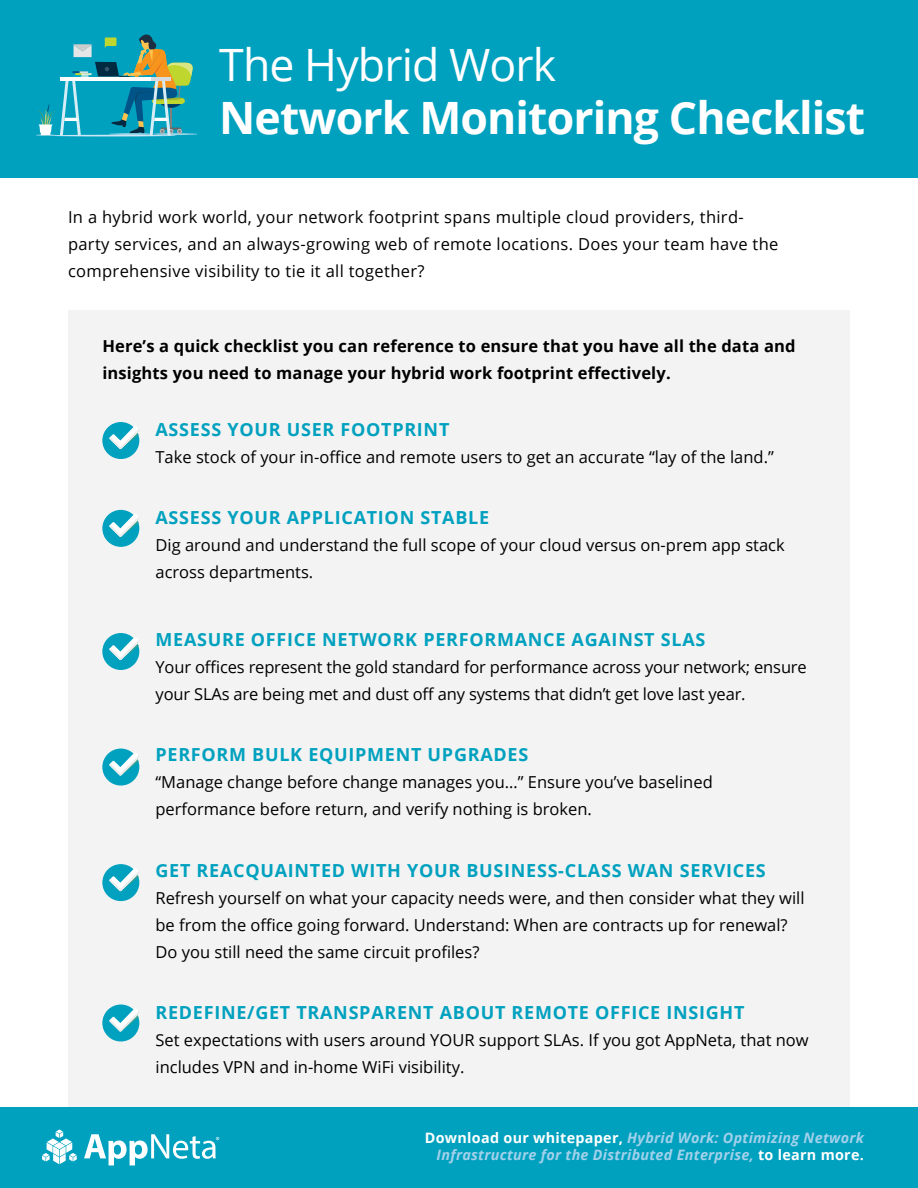
<style>
.page{position:relative;width:918px;height:1188px;background:#fff}
.page>*{position:absolute;margin:0;border:0;box-sizing:border-box;transform-origin:0 0}
.t1{font:700 44.55px "Open Sans";letter-spacing:-.02em;color:#fff}
.t2{font:44.55px "Open Sans";letter-spacing:-.02em;color:#fff}
.t3{font:700 18px "Open Sans";letter-spacing:.04em;color:#00a1bf}
.t4{font:16.5px/27px "Open Sans";color:#000}
.t5{font:16.5px/27px "Open Sans";letter-spacing:.02em;color:#000}
.t6{font:700 16.5px/27px "Open Sans";letter-spacing:.01em;color:#000}
.t7{font:italic 700 14.4px/17.2px "Open Sans";letter-spacing:.02em;color:#a3d1eb;text-align:right}
.s1{font-style:normal;color:#fff}
</style>
<div class="page">
<div style="left:0;top:0;width:918px;height:177px;background:#00a1bf"></div>
<svg style="left:36px;top:34px;width:162px;height:102px"></svg>
<hr style="left:60px;top:77px;width:111px;height:4px;background:#fff">
<hr style="left:151px;top:77px;width:20px;height:4px;background:#d6d9de">
<hr style="left:64px;top:118px;width:14px;height:3px;background:#fff">
<hr style="left:154px;top:118px;width:14px;height:3px;background:#fff">
<div style="left:68px;top:310px;width:782px;height:878px;background:#f3f3f3"></div>
<div style="left:0;top:1107px;width:918px;height:81px;background:#00a1bf"></div>
<div style="left:102px;top:422px;width:37px;height:37px;background:#00a1bf;border-radius:50%"></div>
<svg style="left:109px;top:426px;width:31px;height:23px"></svg>
<div style="left:102px;top:510px;width:37px;height:37px;background:#00a1bf;border-radius:50%"></div>
<svg style="left:109px;top:513px;width:31px;height:24px"></svg>
<div style="left:102px;top:633px;width:37px;height:37px;background:#00a1bf;border-radius:50%"></div>
<svg style="left:109px;top:637px;width:31px;height:23px"></svg>
<div style="left:102px;top:749px;width:37px;height:37px;background:#00a1bf;border-radius:50%"></div>
<svg style="left:109px;top:752px;width:31px;height:24px"></svg>
<div style="left:102px;top:864px;width:37px;height:37px;background:#00a1bf;border-radius:50%"></div>
<svg style="left:109px;top:868px;width:31px;height:23px"></svg>
<div style="left:102px;top:1005px;width:37px;height:37px;background:#00a1bf;border-radius:50%"></div>
<svg style="left:109px;top:1008px;width:31px;height:24px"></svg>
<svg style="left:42px;top:1130px;width:35px;height:34px"></svg>
<svg style="left:84px;top:1134px;width:135px;height:31px"></svg>
<h1 class="t2" style="left:219px;top:34px;width:339px">The Hybrid Work</h1>
<h1 class="t1" style="left:219px;top:86px;width:647px">Network Monitoring Checklist</h1>
<p class="t5" style="left:68px;top:203px;width:712px">In a hybrid work world, your network footprint spans multiple cloud providers, third&shy;party services, and an always-growing web of remote locations. Does your team have the comprehensive visibility to tie it all together?</p>
<p class="t6" style="left:102px;top:332px;width:695px">Here’s a quick checklist you can reference to ensure that you have all the data and insights you need to manage your hybrid work footprint effectively.</p>
<p class="t3" style="left:156px;top:417px;width:295px">ASSESS YOUR USER FOOTPRINT</p>
<p class="t4" style="left:156px;top:443px;width:620px">Take stock of your in-office and remote users to get an accurate “lay of the land.”</p>
<p class="t3" style="left:156px;top:505px;width:335px">ASSESS YOUR APPLICATION STABLE</p>
<p class="t4" style="left:156px;top:531px;width:631px">Dig around and understand the full scope of your cloud versus on-prem app stack across departments.</p>
<p class="t3" style="left:156px;top:627px;width:551px">MEASURE OFFICE NETWORK PERFORMANCE AGAINST SLAS</p>
<p class="t4" style="left:156px;top:653px;width:653px">Your offices represent the gold standard for performance across your network; ensure your SLAs are being met and dust off any systems that didn’t get love last year.</p>
<p class="t3" style="left:156px;top:742px;width:374px">PERFORM BULK EQUIPMENT UPGRADES</p>
<p class="t4" style="left:156px;top:768px;width:559px">“Manage change before change manages you…” Ensure you’ve baselined performance before return, and verify nothing is broken.</p>
<p class="t3" style="left:156px;top:858px;width:612px">GET REACQUAINTED WITH YOUR BUSINESS-CLASS WAN SERVICES</p>
<p class="t4" style="left:156px;top:884px;width:651px">Refresh yourself on what your capacity needs were, and then consider what they will be from the office going forward. Understand: When are contracts up for renewal?<br>Do you still need the same circuit profiles?</p>
<p class="t3" style="left:156px;top:1000px;width:590px">REDEFINE/GET TRANSPARENT ABOUT REMOTE OFFICE INSIGHT</p>
<p class="t4" style="left:156px;top:1026px;width:655px">Set expectations with users around YOUR support SLAs. If you got AppNeta, that now includes VPN and in-home WiFi visibility.</p>
<p class="t7" style="left:425px;top:1128px;width:441px"><span class="s1">Download our whitepaper,</span> Hybrid Work: Optimizing Network<br>Infrastructure for the Distributed Enterprise, <span class="s1">to learn more.</span></p>
</div>
